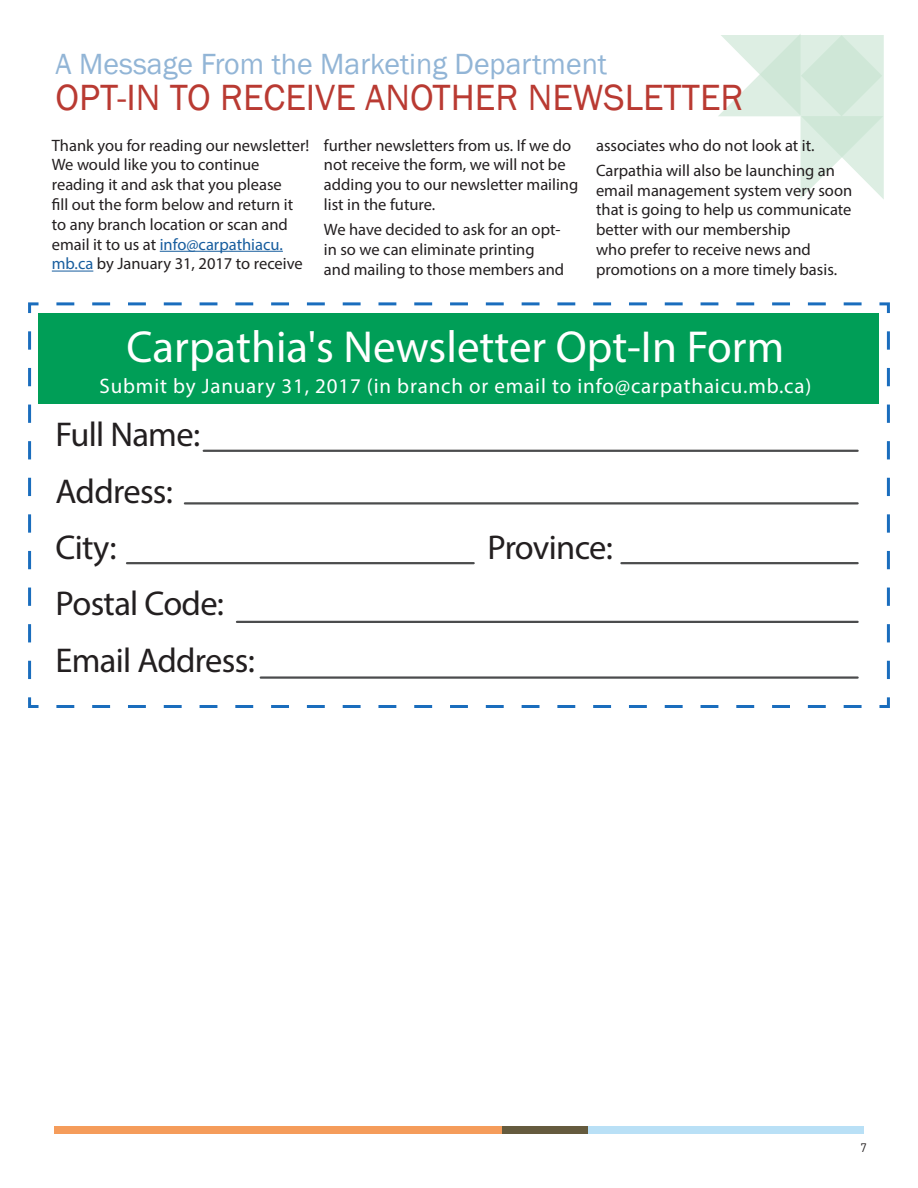
<style>
.page{position:relative;width:918px;height:1188px;background:#fff}
.page>*{position:absolute;margin:0;border:0;box-sizing:border-box;transform-origin:0 0}
.t1{font:45px "Myriad Pro";color:#fff}
.headings_DIN{font:37.5px "Franklin Gothic";color:#b93a32}
.t2{font:34.5px "Myriad Pro";letter-spacing:-.02em;color:#231f20}
.headings_DIN-2{font:30px "Franklin Gothic";color:#92b5d6}
.t3{font:21px "Myriad Pro";letter-spacing:.04em;color:#fff}
.Janna_s_Paragraph{font:16.5px/19.8px "Myriad Pro";color:#231f20}
.t4{font:12px "DIN";color:#231f20}
.s1{color:#175d9e}
</style>
<div class="page">
<div style="left:588px;top:1126px;width:276px;height:8px;background:#b9e0f6"></div>
<div style="left:502px;top:1126px;width:86px;height:8px;background:#655b3e"></div>
<div style="left:54px;top:1126px;width:448px;height:8px;background:#f59c5b"></div>
<svg style="left:718px;top:34px;width:166px;height:165px"></svg>
<hr style="left:160px;top:251px;width:123px;height:1px;background:#175d9e">
<hr style="left:52px;top:271px;width:41px;height:1px;background:#175d9e">
<svg style="left:28px;top:302px;width:862px;height:406px"></svg>
<div style="left:39px;top:313px;width:840px;height:91px;background:#009e57"></div>
<hr style="left:204px;top:450px;width:654px;height:2px;background:#4b4c4d">
<hr style="left:185px;top:502px;width:673px;height:3px;background:#4b4c4d">
<hr style="left:127px;top:562px;width:347px;height:2px;background:#4b4c4d">
<hr style="left:621px;top:562px;width:237px;height:2px;background:#4b4c4d">
<hr style="left:237px;top:621px;width:621px;height:2px;background:#4b4c4d">
<hr style="left:261px;top:676px;width:597px;height:3px;background:#4b4c4d">
<p class="headings_DIN-2" style="left:56px;top:45px;width:553px">A Message From the Marketing Department</p>
<p class="headings_DIN" style="left:56px;top:74px;width:689px">OPT-IN TO RECEIVE ANOTHER NEWSLETTER</p>
<p class="Janna_s_Paragraph" style="left:52px;top:135px;width:259px">Thank you for reading our newsletter!<br>We would like you to continue reading it and ask that you please<br>fill out the form below and return it to any branch location or scan and email it to us at <span class="s1">info@carpathiacu. mb.ca</span> by January 31, 2017 to receive</p>
<p class="Janna_s_Paragraph" style="left:324px;top:135px;width:256px">further newsletters from us. If we do not receive the form, we will not be adding you to our newsletter mailing list in the future.</p>
<p class="Janna_s_Paragraph" style="left:596px;top:135px;width:220px">associates who do not look at it.</p>
<p class="Janna_s_Paragraph" style="left:596px;top:160px;width:258px">Carpathia will also be launching an email management system very soon that is going to help us communicate better with our membership<br>who prefer to receive news and promotions on a more timely basis.</p>
<p class="Janna_s_Paragraph" style="left:324px;top:220px;width:242px">We have decided to ask for an opt&shy;in so we can eliminate printing and mailing to those members and</p>
<p class="t1" style="left:127px;top:319px;width:659px">Carpathia's Newsletter Opt-In Form</p>
<p class="t3" style="left:100px;top:373px;width:713px">Submit by January 31, 2017 (in branch or email to info@carpathaicu.mb.ca)</p>
<p class="t2" style="left:56px;top:413px;width:146px">Full Name:</p>
<p class="t2" style="left:56px;top:470px;width:119px">Address:</p>
<p class="t2" style="left:56px;top:526px;width:63px">City:</p>
<p class="t2" style="left:488px;top:526px;width:127px">Province:</p>
<p class="t2" style="left:56px;top:583px;width:170px">Postal Code:</p>
<p class="t2" style="left:56px;top:639px;width:201px">Email Address:</p>
<p class="t4" style="left:858px;top:1139px;width:11px">37</p>
</div>
